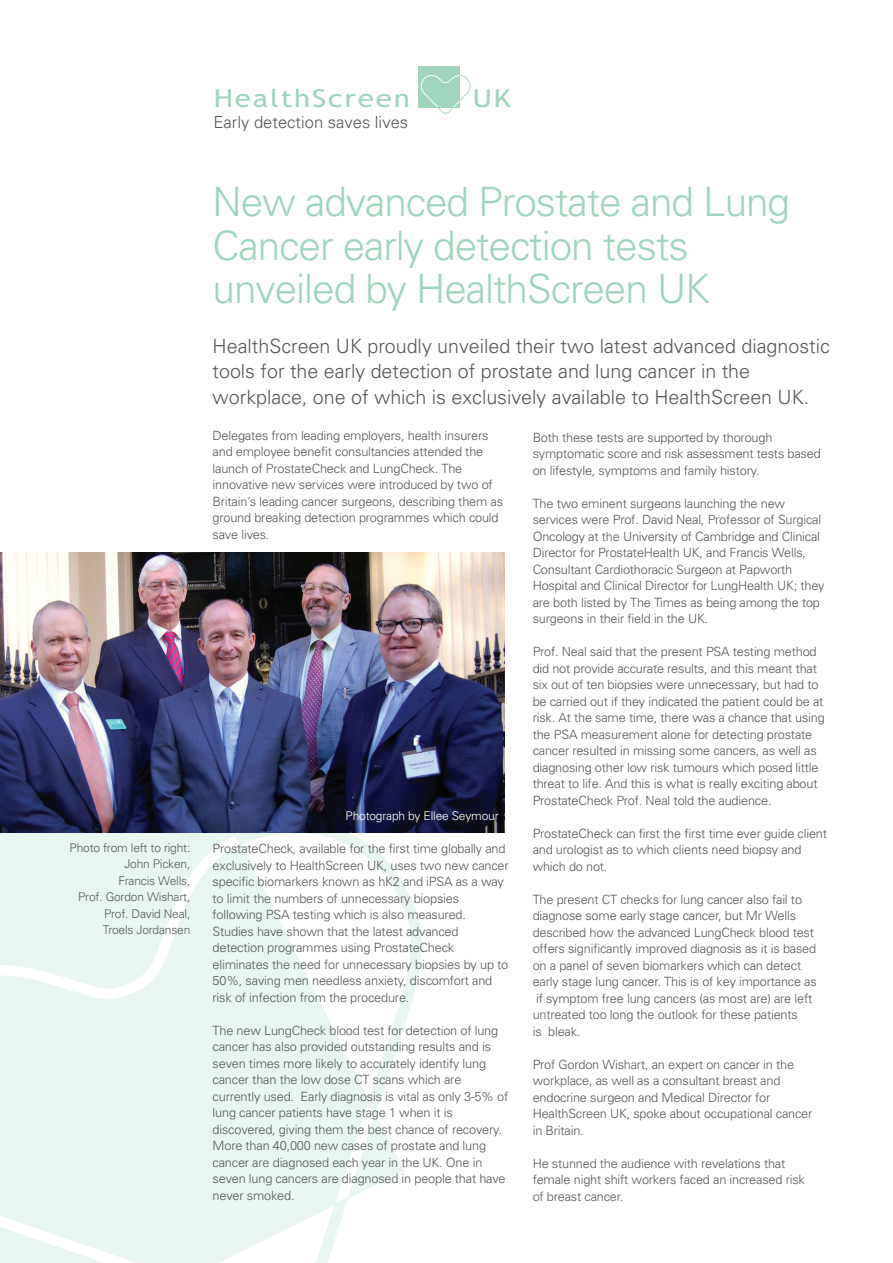
<style>
.page{position:relative;width:893px;height:1263px;background:#fff}
.page>*{position:absolute;margin:0;border:0;box-sizing:border-box;transform-origin:0 0}
.t1{font:300 40.5px/43.5px "Univers";letter-spacing:-.025em;color:#9fd5bd}
.t2{font:24.75px "Trebuchet MS";letter-spacing:.06em;color:#9fd5bd;scale:1.2 1}
.t3{font:300 19.65px/25.5px "Univers";color:#57585a}
.t4{font:300 16.65px "Univers";color:#57585a}
.t5{font:300 12.75px/16.5px "Univers";letter-spacing:-.015em;color:#57585a}
.t6{font:300 12px/16.5px "Univers";letter-spacing:-.015em;color:#57585a;text-align:right}
.t7{font:300 12px "Univers";letter-spacing:-.015em;color:#fff}
</style>
<div class="page">
<img style="left:0;top:832px;width:505px;height:431px">
<div style="left:418px;top:66px;width:41px;height:41px;background:#9fd5bd"></div>
<svg style="left:421px;top:75px;width:49px;height:39px"></svg>
<img style="left:0;top:552px;width:505px;height:280px">
<p class="t6" style="left:70px;top:840px;width:122px">Photo from left to right:<br>John Picken,<br>Francis Wells,<br>Prof. Gordon Wishart,<br>Prof. David Neal,<br>Troels Jordansen</p>
<h2 class="t2" style="left:214px;top:84px;width:165px">HealthScreen</h2>
<h2 class="t2" style="left:473px;top:84px;width:33px">UK</h2>
<h3 class="t4" style="left:213px;top:116px;width:196px">Early detection saves lives</h3>
<h1 class="t1" style="left:213px;top:184px;width:579px">New advanced Prostate and Lung<br>Cancer early detection tests unveiled by HealthScreen UK</h1>
<h3 class="t3" style="left:213px;top:335px;width:619px">HealthScreen UK proudly unveiled their two latest advanced diagnostic tools for the early detection of prostate and lung cancer in the workplace, one of which is exclusively available to HealthScreen UK.</h3>
<p class="t5" style="left:213px;top:428px;width:292px">Delegates from leading employers, health insurers and employee benefit consultancies attended the launch of ProstateCheck and LungCheck. The innovative new services were introduced by two of Britain’s leading cancer surgeons, describing them as ground breaking detection programmes which could save lives.</p>
<p class="t7" style="left:346px;top:811px;width:155px">Photograph by Ellee Seymour</p>
<p class="t5" style="left:213px;top:842px;width:298px">ProstateCheck, available for the first time globally and exclusively to HealthScreen UK, uses two new cancer specific biomarkers known as hK2 and iPSA as a way to limit the numbers of unnecessary biopsies following PSA testing which is also measured.<br>Studies have shown that the latest advanced detection programmes using ProstateCheck eliminates the need for unnecessary biopsies by up to 50%, saving men needless anxiety, discomfort and risk of infection from the procedure.</p>
<p class="t5" style="left:213px;top:1023px;width:297px">The new LungCheck blood test for detection of lung cancer has also provided outstanding results and is seven times more likely to accurately identify lung cancer than the low dose CT scans which are currently used. Early diagnosis is vital as only 3-5% of lung cancer patients have stage 1 when it is discovered, giving them the best chance of recovery.<br>More than 40,000 new cases of prostate and lung cancer are diagnosed each year in the UK. One in seven lung cancers are diagnosed in people that have never smoked.</p>
<p class="t5" style="left:533px;top:430px;width:290px">Both these tests are supported by thorough symptomatic score and risk assessment tests based on lifestyle, symptoms and family history.</p>
<p class="t5" style="left:533px;top:496px;width:293px">The two eminent surgeons launching the new services were Prof. David Neal, Professor of Surgical Oncology at the University of Cambridge and Clinical Director for ProstateHealth UK, and Francis Wells, Consultant Cardiothoracic Surgeon at Papworth Hospital and Clinical Director for LungHealth UK; they are both listed by The Times as being among the top surgeons in their field in the UK.</p>
<p class="t5" style="left:533px;top:645px;width:294px">Prof. Neal said that the present PSA testing method did not provide accurate results, and this meant that six out of ten biopsies were unnecessary, but had to be carried out if they indicated the patient could be at risk. At the same time, there was a chance that using the PSA measurement alone for detecting prostate cancer resulted in missing some cancers, as well as diagnosing other low risk tumours which posed little threat to life. And this is what is really exciting about ProstateCheck Prof. Neal told the audience.</p>
<p class="t5" style="left:533px;top:826px;width:296px">ProstateCheck can first the first time ever guide client and urologist as to which clients need biopsy and which do not.</p>
<p class="t5" style="left:533px;top:892px;width:286px">The present CT checks for lung cancer also fail to diagnose some early stage cancer, but Mr Wells described how the advanced LungCheck blood test offers significantly improved diagnosis as it is based on a panel of seven biomarkers which can detect early stage lung cancer. This is of key importance as if symptom free lung cancers (as most are) are left untreated too long the outlook for these patients<br>is bleak.</p>
<p class="t5" style="left:533px;top:1057px;width:281px">Prof Gordon Wishart, an expert on cancer in the workplace, as well as a consultant breast and endocrine surgeon and Medical Director for HealthScreen UK, spoke about occupational cancer in Britain.</p>
<p class="t5" style="left:533px;top:1156px;width:274px">He stunned the audience with revelations that female night shift workers faced an increased risk of breast cancer.</p>
</div>
